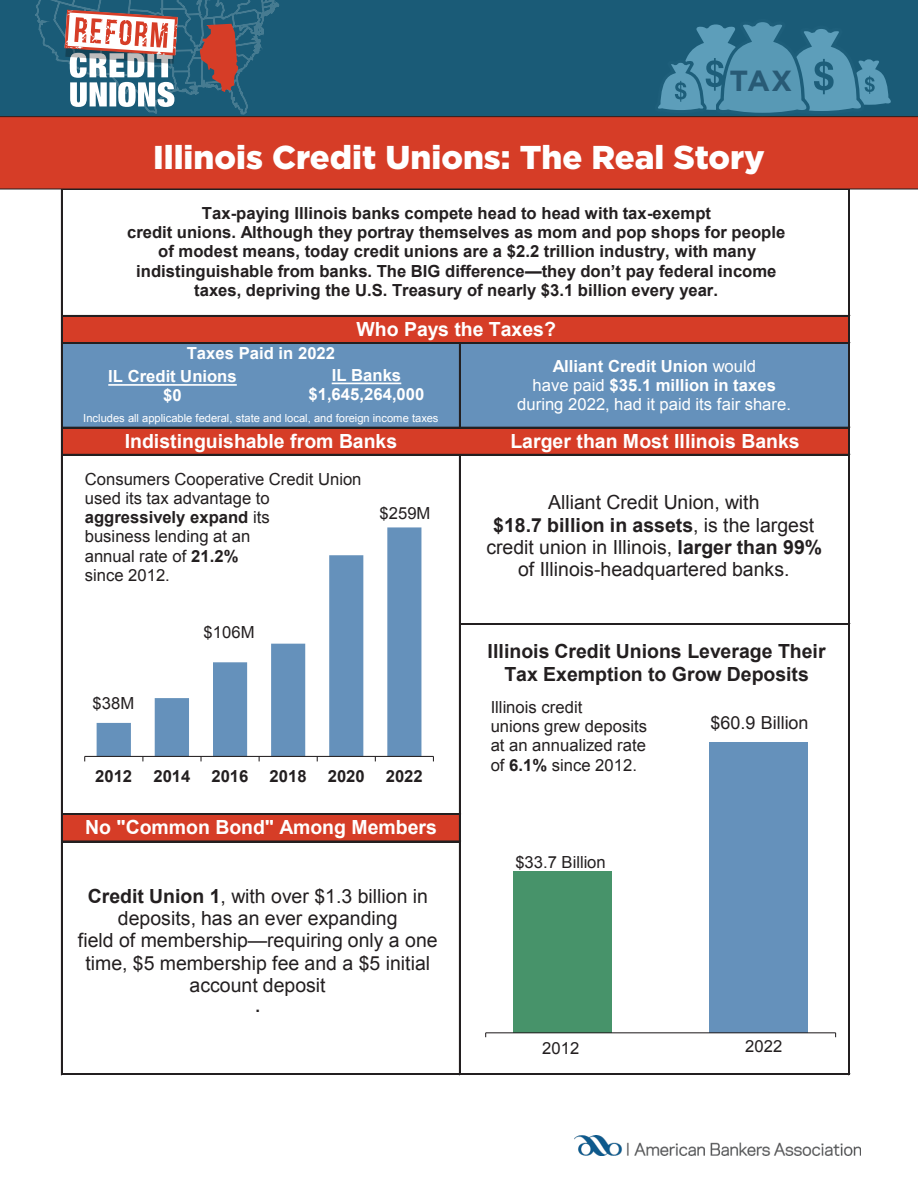
<style>
.page{position:relative;width:918px;height:1188px;background:#fff}
.page>*{position:absolute;margin:0;border:0;box-sizing:border-box;transform-origin:0 0}
.t1{font:900 33px "Gotham";color:#fff}
.t2{font:700 30.45px "Arial";color:#fff}
.t3{font:700 29.1px "Gotham";color:#285a75}
.t4{font:19.5px/22.4px "Arial";color:#231f20;text-align:center}
.t5{font:700 19.5px "Arial";color:#fff}
.t6{font:700 19.5px/22.5px "Arial";color:#231f20;text-align:center}
.t7{font:18px "Arial";color:#231f20}
.t8{font:700 16.65px/19.2px "Arial";color:#231f20;text-align:center}
.t9{font:16.65px/19.2px "Arial";color:#231f20}
.t10{font:16.65px/19.2px "Arial";color:#fff;text-align:center}
.t11{font:700 16.65px/19.2px "Arial";color:#fff;text-align:center}
.t12{font:11.1px "Arial";letter-spacing:-.005em;color:#fff}
.s1{font-weight:700}
</style>
<div class="page">
<div style="left:0;top:0;width:918px;height:201px;background:#1a5b77"></div>
<div style="left:0;top:122px;width:917px;height:123px;background:#fff"></div>
<div style="left:0;top:116px;width:918px;height:73px;background:#d63d27"></div>
<svg style="left:655px;top:22px;width:236px;height:96px"></svg>
<div style="left:63px;top:316px;width:786px;height:27px;background:#d63d27"></div>
<div style="left:63px;top:343px;width:786px;height:85px;background:#6591bb"></div>
<div style="left:63px;top:428px;width:786px;height:27px;background:#d63d27"></div>
<div style="left:63px;top:814px;width:397px;height:28px;background:#d63d27"></div>
<hr style="left:459px;top:344px;width:2px;height:84px;background:#231f20">
<hr style="left:61px;top:189px;width:2px;height:886px;background:#231f20">
<hr style="left:848px;top:189px;width:1px;height:886px;background:#231f20">
<hr style="left:849px;top:189px;width:1px;height:886px;background:#231f20">
<hr style="left:459px;top:456px;width:2px;height:619px;background:#231f20">
<hr style="left:63px;top:189px;width:787px;height:1px;background:#231f20">
<hr style="left:63px;top:315px;width:787px;height:2px;background:#231f20">
<hr style="left:63px;top:342px;width:787px;height:2px;background:#231f20">
<hr style="left:63px;top:427px;width:787px;height:1px;background:#231f20">
<hr style="left:63px;top:454px;width:787px;height:2px;background:#231f20">
<hr style="left:461px;top:623px;width:389px;height:2px;background:#231f20">
<hr style="left:63px;top:814px;width:398px;height:1px;background:#231f20">
<hr style="left:63px;top:841px;width:398px;height:1px;background:#231f20">
<hr style="left:63px;top:1073px;width:787px;height:1px;background:#231f20">
<hr style="left:63px;top:1074px;width:787px;height:1px;background:#231f20">
<svg style="left:97px;top:527px;width:324px;height:229px"></svg>
<hr style="left:85px;top:756px;width:348px;height:1px;background:#231f20">
<svg style="left:485px;top:742px;width:352px;height:296px"></svg>
<div style="left:513px;top:872px;width:98px;height:161px;background:#47936a"></div>
<div style="left:710px;top:742px;width:98px;height:291px;background:#6591bb"></div>
<hr style="left:486px;top:1032px;width:350px;height:1px;background:#231f20">
<svg style="left:332px;top:383px;width:69px;height:1px"></svg>
<svg style="left:108px;top:384px;width:129px;height:2px"></svg>
<img style="left:574px;top:1135px;width:287px;height:20px">
<svg style="left:35px;top:0;width:244px;height:115px"></svg>
<h3 class="t3" style="left:730px;top:61px;width:64px">TAX</h3>
<h1 class="t1" style="left:153px;top:135px;width:613px">Illinois Credit Unions: The Real Story</h1>
<h2 class="t2" style="left:188px;top:148px;width:538px">Illinois Credit Unions: The Real Story</h2>
<p class="t8" style="left:127px;top:204px;width:660px">Tax-paying Illinois banks compete head to head with tax-exempt<br>credit unions. Although they portray themselves as mom and pop shops for people of modest means, today credit unions are a $2.2 trillion industry, with many indistinguishable from banks. The BIG difference—they don’t pay federal income taxes, depriving the U.S. Treasury of nearly $3.1 billion every year.</p>
<p class="t5" style="left:357px;top:316px;width:201px">Who Pays the Taxes?</p>
<p class="t11" style="left:187px;top:344px;width:150px">Taxes Paid in 2022</p>
<p class="t11" style="left:108px;top:367px;width:130px">IL Credit Unions $0</p>
<p class="t10" style="left:517px;top:356px;width:275px"><span class="s1">Alliant Credit Union</span> would<br>have paid <span class="s1">$35.1 million in taxes </span>during 2022, had it paid its fair share.</p>
<p class="t11" style="left:308px;top:366px;width:118px">IL Banks $1,645,264,000</p>
<p class="t12" style="left:83px;top:411px;width:357px">Includes all applicable federal, state and local, and foreign income taxes</p>
<p class="t5" style="left:125px;top:428px;width:274px">Indistinguishable from Banks</p>
<p class="t9" style="left:85px;top:470px;width:278px">Consumers Cooperative Credit Union used its tax advantage to <span class="s1">aggressively expand</span> its<br>business lending at an<br>annual rate of <span class="s1">21.2%<br></span>since 2012.</p>
<p class="t9" style="left:204px;top:623px;width:53px">$106M</p>
<p class="t9" style="left:379px;top:503px;width:53px">$259M</p>
<p class="t9" style="left:92px;top:694px;width:43px">$38M</p>
<p class="t8" style="left:95px;top:767px;width:38px">2012</p>
<p class="t8" style="left:153px;top:767px;width:38px">2014</p>
<p class="t8" style="left:212px;top:767px;width:38px">2016</p>
<p class="t8" style="left:270px;top:767px;width:38px">2018</p>
<p class="t8" style="left:328px;top:767px;width:38px">2020</p>
<p class="t8" style="left:386px;top:767px;width:38px">2022</p>
<p class="t5" style="left:85px;top:815px;width:353px">No "Common Bond" Among Members</p>
<p class="t4" style="left:78px;top:885px;width:361px"><span class="s1">Credit Union 1</span>, with over $1.3 billion in deposits, has an ever expanding<br>field of membership—requiring only a one time, $5 membership fee and a $5 initial account deposit</p>
<p class="t8" style="left:255px;top:997px;width:6px">.</p>
<p class="t5" style="left:510px;top:429px;width:291px">Larger than Most Illinois Banks</p>
<p class="t4" style="left:486px;top:491px;width:337px">Alliant Credit Union, with<br><span class="s1">$18.7 billion in assets</span>, is the largest credit union in Illinois, <span class="s1">larger than 99% </span>of Illinois-headquartered banks.</p>
<p class="t6" style="left:488px;top:641px;width:339px">Illinois Credit Unions Leverage Their<br>Tax Exemption to Grow Deposits</p>
<p class="t9" style="left:491px;top:698px;width:158px">Illinois credit<br>unions grew deposits at an annualized rate of <span class="s1">6.1%</span> since 2012.</p>
<p class="t9" style="left:515px;top:852px;width:92px">$33.7 Billion</p>
<p class="t7" style="left:711px;top:711px;width:100px">$60.9 Billion</p>
<p class="t9" style="left:542px;top:1039px;width:39px">2012</p>
<p class="t9" style="left:745px;top:1037px;width:39px">2022</p>
</div>
